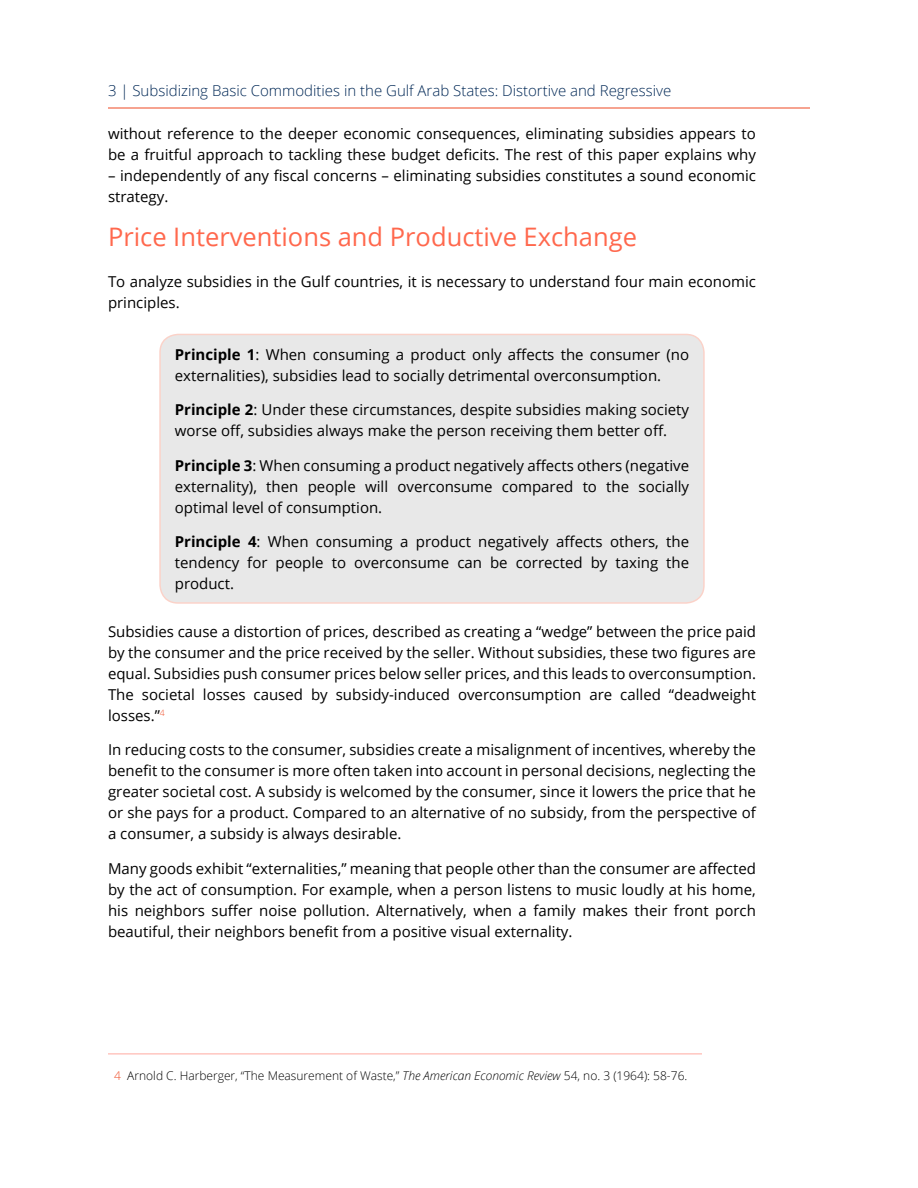
<style>
.page{position:relative;width:918px;height:1188px;background:#fff}
.page>*{position:absolute;margin:0;border:0;box-sizing:border-box;transform-origin:0 0}
.t1{font:25.5px "Open Sans";color:#ff684d}
.t2{font:15px/21px "Open Sans";color:#000}
.t3{font:300 15px "Open Sans";color:#002856}
.t4{font:300 12px "Open Sans";color:#000}
.s1{font-weight:700}
.s2{color:#ef4923}
.s3{font-style:italic}
</style>
<div class="page">
<hr style="left:108px;top:108px;width:702px;height:1px;background:#ef4923">
<hr style="left:108px;top:1054px;width:594px;height:1px;background:#ffa9a0">
<div style="left:160px;top:334px;width:544px;height:269px;background:#e8e8e8;border-radius:18px"></div>
<div style="left:159px;top:334px;width:546px;height:270px;border:2px solid #ef4923;border-radius:18px"></div>
<p class="t3" style="left:108px;top:81px;width:565px">3 | Subsidizing Basic Commodities in the Gulf Arab States: Distortive and Regressive</p>
<p class="t2" style="left:108px;top:123px;width:650px">without reference to the deeper economic consequences, eliminating subsidies appears to be a fruitful approach to tackling these budget deficits. The rest of this paper explains why</p>
<p class="t2" style="left:108px;top:165px;width:649px">– independently of any fiscal concerns – eliminating subsidies constitutes a sound economic strategy.</p>
<h1 class="t1" style="left:108px;top:219px;width:531px">Price Interventions and Productive Exchange</h1>
<p class="t2" style="left:108px;top:271px;width:650px">To analyze subsidies in the Gulf countries, it is necessary to understand four main economic principles.</p>
<p class="t2" style="left:175px;top:343px;width:516px"><span class="s1">Principle 1</span>: When consuming a product only affects the consumer (no externalities), subsidies lead to socially detrimental overconsumption.</p>
<p class="t2" style="left:175px;top:399px;width:516px"><span class="s1">Principle 2</span>: Under these circumstances, despite subsidies making society worse off, subsidies always make the person receiving them better off.</p>
<p class="t2" style="left:175px;top:454px;width:516px;text-align:justify"><span class="s1">Principle 3</span>: When consuming a product negatively affects others (negative externality), then people will overconsume compared to the socially optimal level of consumption.</p>
<p class="t2" style="left:175px;top:531px;width:516px;text-align:justify"><span class="s1">Principle 4</span>: When consuming a product negatively affects others, the tendency for people to overconsume can be corrected by taxing the product.</p>
<p class="t2" style="left:108px;top:620px;width:650px;text-align:justify">Subsidies cause a distortion of prices, described as creating a “wedge” between the price paid by the consumer and the price received by the seller. Without subsidies, these two figures are equal. Subsidies push consumer prices below seller prices, and this leads to overconsumption.<br>The societal losses caused by subsidy-induced overconsumption are called “deadweight losses.”<sup>4</sup></p>
<p class="t2" style="left:108px;top:739px;width:650px;text-align:justify">In reducing costs to the consumer, subsidies create a misalignment of incentives, whereby the benefit to the consumer is more often taken into account in personal decisions, neglecting the greater societal cost. A subsidy is welcomed by the consumer, since it lowers the price that he or she pays for a product. Compared to an alternative of no subsidy, from the perspective of a consumer, a subsidy is always desirable.</p>
<p class="t2" style="left:108px;top:857px;width:650px;text-align:justify">Many goods exhibit “externalities,” meaning that people other than the consumer are affected by the act of consumption. For example, when a person listens to music loudly at his home, his neighbors suffer noise pollution. Alternatively, when a family makes their front porch beautiful, their neighbors benefit from a positive visual externality.</p>
<p class="t4" style="left:114px;top:1067px;width:575px"><span class="s2">4</span> Arnold C. Harberger, “The Measurement of Waste,” <span class="s3">The American Economic Review</span> 54, no. 3 (1964): 58-76.</p>
</div>
